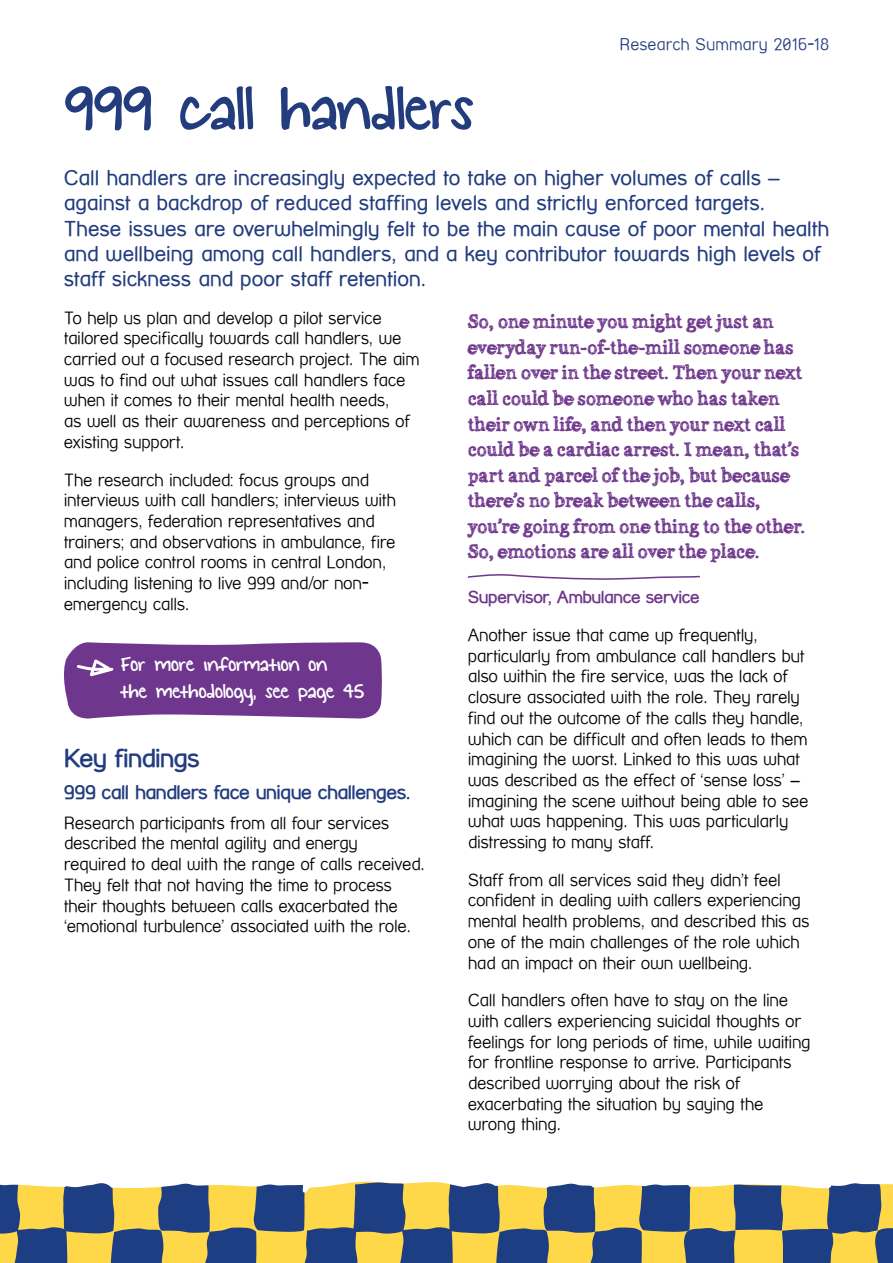
<style>
.page{position:relative;width:893px;height:1263px;background:#fff}
.page>*{position:absolute;margin:0;border:0;box-sizing:border-box;transform-origin:0 0}
.t1{font:69px "KG Small Town Southern Girl";letter-spacing:-.01em;color:#223c7e}
.t2{font:700 25.5px "Street Corner";letter-spacing:-.025em;color:#223c7e}
.t3{font:22.5px/27px "KG Small Town Southern Girl";letter-spacing:-.005em;color:#fff}
.t4{font:21px/25.2px "Street Corner";letter-spacing:-.005em;color:#223c7e}
.t5{font:19.5px/25.5px "Alabama";letter-spacing:.005em;color:#6e368c}
.t6{font:700 19.5px "Street Corner";letter-spacing:-.025em;color:#223c7e}
.t7{font:100 17.25px/20.7px "Street Corner";letter-spacing:-.025em;color:#000}
.t8{font:700 17.25px "Street Corner";letter-spacing:-.02em;color:#6e368c}
.t9{font:100 16.5px "Street Corner";color:#223c7e}
</style>
<div class="page">
<svg style="left:467px;top:574px;width:233px;height:6px"></svg>
<svg style="left:64px;top:642px;width:318px;height:76px;background:#784494"></svg>
<svg style="left:0;top:1181px;width:893px;height:82px;background:#8c8b71"></svg>
<p class="t9" style="left:619px;top:35px;width:211px">Research Summary 2016-18</p>
<h1 class="t1" style="left:64px;top:71px;width:412px">999 call handlers</h1>
<p class="t4" style="left:64px;top:165px;width:767px">Call handlers are increasingly expected to take on higher volumes of calls – against a backdrop of reduced staffing levels and strictly enforced targets.<br>These issues are overwhelmingly felt to be the main cause of poor mental health and wellbeing among call handlers, and a key contributor towards high levels of staff sickness and poor staff retention.</p>
<p class="t7" style="left:64px;top:307px;width:357px">To help us plan and develop a pilot service tailored specifically towards call handlers, we carried out a focused research project. The aim was to find out what issues call handlers face when it comes to their mental health needs,<br>as well as their awareness and perceptions of existing support.</p>
<p class="t7" style="left:64px;top:469px;width:334px">The research included: focus groups and interviews with call handlers; interviews with managers, federation representatives and trainers; and observations in ambulance, fire and police control rooms in central London, including listening to live 999 and/or non&shy;emergency calls.</p>
<p class="t5" style="left:468px;top:309px;width:339px">So, one minute you might get just an everyday run-of-the-mill someone has fallen over in the street. Then your next call could be someone who has taken their own life, and then your next call could be a cardiac arrest. I mean, that’s part and parcel of the job, but because there’s no break between the calls, you’re going from one thing to the other.<br>So, emotions are all over the place.</p>
<p class="t8" style="left:468px;top:587px;width:233px">Supervisor, Ambulance service</p>
<p class="t7" style="left:468px;top:624px;width:342px">Another issue that came up frequently, particularly from ambulance call handlers but also within the fire service, was the lack of closure associated with the role. They rarely find out the outcome of the calls they handle, which can be difficult and often leads to them imagining the worst. Linked to this was what was described as the effect of ‘sense loss’ – imagining the scene without being able to see what was happening. This was particularly distressing to many staff.</p>
<p class="t7" style="left:468px;top:869px;width:344px">Staff from all services said they didn’t feel confident in dealing with callers experiencing mental health problems, and described this as one of the main challenges of the role which had an impact on their own wellbeing.</p>
<p class="t7" style="left:468px;top:990px;width:345px">Call handlers often have to stay on the line with callers experiencing suicidal thoughts or feelings for long periods of time, while waiting for frontline response to arrive. Participants described worrying about the risk of exacerbating the situation by saying the wrong thing.</p>
<h3 class="t3" style="left:121px;top:652px;width:245px">For more information on<br>the methodology, see page 45</h3>
<h2 class="t2" style="left:64px;top:743px;width:138px">Key findings</h2>
<p class="t6" style="left:64px;top:781px;width:349px">999 call handlers face unique challenges.</p>
<p class="t7" style="left:64px;top:812px;width:363px">Research participants from all four services described the mental agility and energy<br>required to deal with the range of calls received.<br>They felt that not having the time to process their thoughts between calls exacerbated the ‘emotional turbulence’ associated with the role.</p>
</div>
